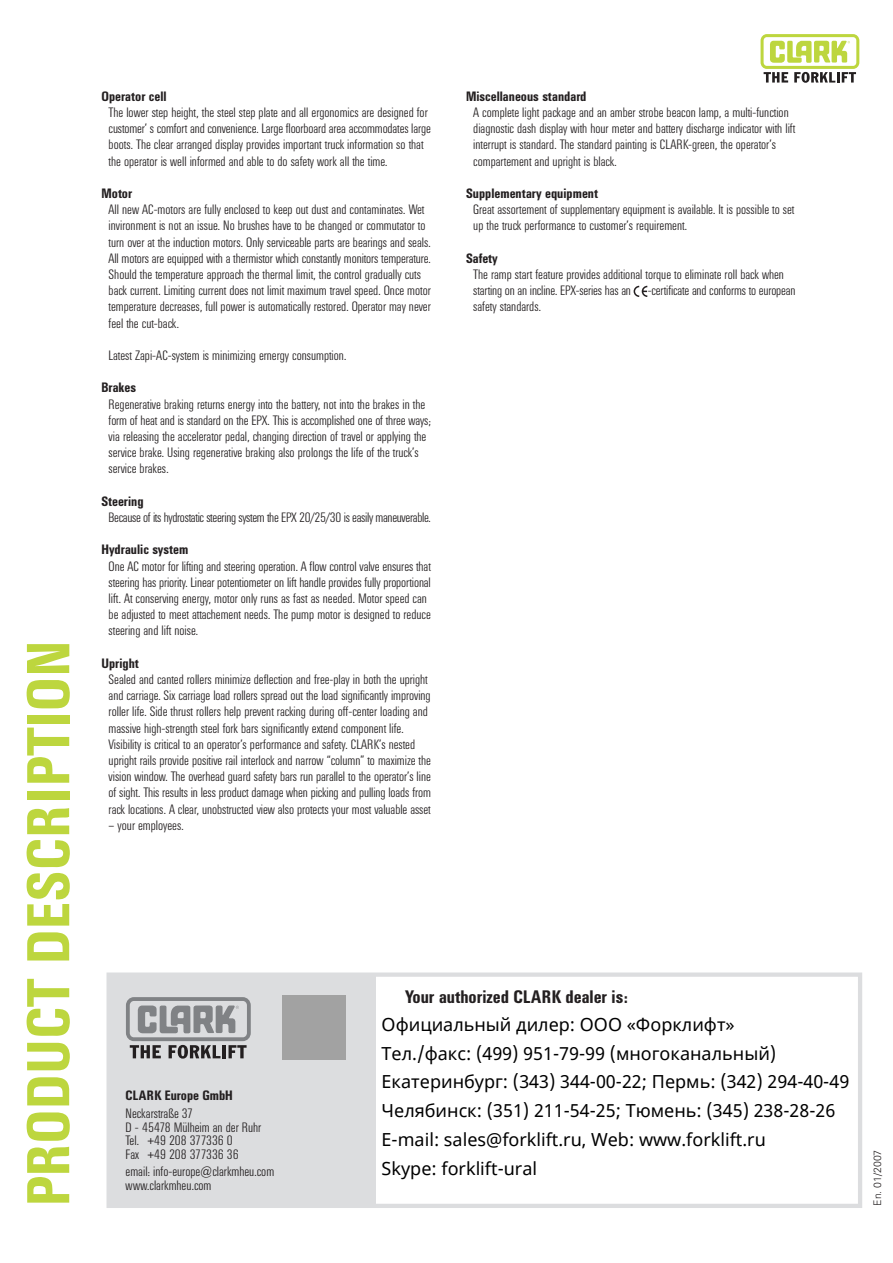
<style>
.page{position:relative;width:893px;height:1263px;background:#fff}
.page>*{position:absolute;margin:0;border:0;box-sizing:border-box;transform-origin:0 0}
.t1{font:700 60px "Univers Condensed BQ";letter-spacing:.02em;color:#bdd63e}
.t2{font:18px/28.8px "Noto Sans";color:#000}
.t3{font:700 18px "Univers Condensed BQ";color:#231f20}
.t4{font:300 13.5px/16.2px "Univers Condensed BQ";color:#231f20}
.t5{font:700 13.5px "Univers Condensed BQ";color:#231f20}
.t6{font:300 13.5px "Univers Condensed BQ";letter-spacing:-.02em;color:#231f20}
.t7{font:300 10.5px "Univers";color:#231f20}
</style>
<div class="page">
<div style="left:109px;top:975px;width:266px;height:231px;background:#dcdddf"></div>
<div style="left:106px;top:973px;width:756px;height:235px;border:4px solid #dcdddf"></div>
<svg style="left:126px;top:997px;width:125px;height:62px"></svg>
<svg style="left:760px;top:34px;width:99px;height:49px"></svg>
<svg style="left:633px;top:285px;width:15px;height:12px"></svg>
<svg style="left:282px;top:1059px;width:63px;height:1px"></svg>
<div style="left:282px;top:995px;width:64px;height:64px;background:#a2a2a2"></div>
<h1 class="t1" style="left:27px;top:1206px;width:566px;rotate:-90deg">PRODUCT DESCRIPTION</h1>
<p class="t5" style="left:101px;top:91px;width:67px">Operator cell</p>
<p class="t4" style="left:109px;top:105px;width:324px">The lower step height, the steel step plate and all ergonomics are designed for customer’ s comfort and convenience. Large floorboard area accommodates large boots. The clear arranged display provides important truck information so that the operator is well informed and able to do safety work all the time.</p>
<p class="t5" style="left:101px;top:189px;width:32px">Motor</p>
<p class="t4" style="left:109px;top:203px;width:324px">All new AC-motors are fully enclosed to keep out dust and contaminates. Wet invironment is not an issue. No brushes have to be changed or commutator to turn over at the induction motors. Only serviceable parts are bearings and seals.<br>All motors are equipped with a thermistor which constantly monitors temperature.<br>Should the temperature approach the thermal limit, the control gradually cuts back current. Limiting current does not limit maximum travel speed. Once motor temperature decreases, full power is automatically restored. Operator may never feel the cut-back.</p>
<p class="t4" style="left:109px;top:348px;width:239px">Latest Zapi-AC-system is minimizing ernergy consumption.</p>
<p class="t5" style="left:101px;top:383px;width:36px">Brakes</p>
<p class="t4" style="left:109px;top:397px;width:324px">Regenerative braking returns energy into the battery, not into the brakes in the form of heat and is standard on the EPX. This is accomplished one of three ways; via releasing the accelerator pedal, changing direction of travel or applying the service brake. Using regenerative braking also prolongs the life of the truck’s service brakes.</p>
<p class="t5" style="left:101px;top:496px;width:44px">Steering</p>
<p class="t6" style="left:109px;top:513px;width:324px">Because of its hydrostatic steering system the EPX 20/25/30 is easily maneuverable.</p>
<p class="t5" style="left:101px;top:545px;width:88px">Hydraulic system</p>
<p class="t4" style="left:109px;top:559px;width:324px">One AC motor for lifting and steering operation. A flow control valve ensures that steering has priority. Linear potentiometer on lift handle provides fully proportional lift. At conserving energy, motor only runs as fast as needed. Motor speed can be adjusted to meet attachement needs. The pump motor is designed to reduce steering and lift noise.</p>
<p class="t5" style="left:101px;top:658px;width:39px">Upright</p>
<p class="t4" style="left:109px;top:672px;width:324px">Sealed and canted rollers minimize deflection and free-play in both the upright and carriage. Six carriage load rollers spread out the load significantly improving roller life. Side thrust rollers help prevent racking during off-center loading and massive high-strength steel fork bars significantly extend component life.<br>Visibility is critical to an operator’s performance and safety. CLARK’s nested upright rails provide positive rail interlock and narrow “column” to maximize the vision window. The overhead guard safety bars run parallel to the operator’s line of sight. This results in less product damage when picking and pulling loads from rack locations. A clear, unobstructed view also protects your most valuable asset</p>
<p class="t4" style="left:109px;top:818px;width:77px">– your employees.</p>
<p class="t5" style="left:466px;top:91px;width:122px">Miscellaneous standard</p>
<p class="t4" style="left:473px;top:105px;width:323px">A complete light package and an amber strobe beacon lamp, a multi-function diagnostic dash display with hour meter and battery discharge indicator with lift interrupt is standard. The standard painting is CLARK-green, the operator’s compartement and upright is black.</p>
<p class="t5" style="left:466px;top:189px;width:133px">Supplementary equipment</p>
<p class="t4" style="left:473px;top:203px;width:322px">Great assortement of supplementary equipment is available. It is possible to set up the truck performance to customer’s requirement.</p>
<p class="t5" style="left:466px;top:253px;width:33px">Safety</p>
<p class="t4" style="left:473px;top:267px;width:324px">The ramp start feature provides additional torque to eliminate roll back when starting on an incline. EPX-series has an -certificate and conforms to european safety standards.</p>
<p class="t5" style="left:126px;top:1091px;width:109px">CLARK Europe GmbH</p>
<p class="t4" style="left:126px;top:1108px;width:137px;line-height:13.5px">Neckarstraße 37<br>D - 45478 Mülheim an der Ruhr<br>Tel. +49 208 377336 0<br>Fax +49 208 377336 36</p>
<p class="t4" style="left:126px;top:1166px;width:150px;line-height:13.5px">email: info-europe@clarkmheu.com www.clarkmheu.com</p>
<h2 class="t3" style="left:405px;top:990px;width:224px">Your authorized CLARK dealer is:</h2>
<p class="t2" style="left:381px;top:1009px;width:469px">Официальный дилер: ООО «Форклифт»<br>Тел./факс: (499) 951-79-99 (многоканальный)<br>Екатеринбург: (343) 344-00-22; Пермь: (342) 294-40-49<br>Челябинск: (351) 211-54-25; Тюмень: (345) 238-28-26<br>E-mail: sales@forklift.ru, Web: www.forklift.ru<br>Skype: forklift-ural</p>
<p class="t7" style="left:873px;top:1206px;width:58px;rotate:-90deg">En. 01/2007</p>
</div>
